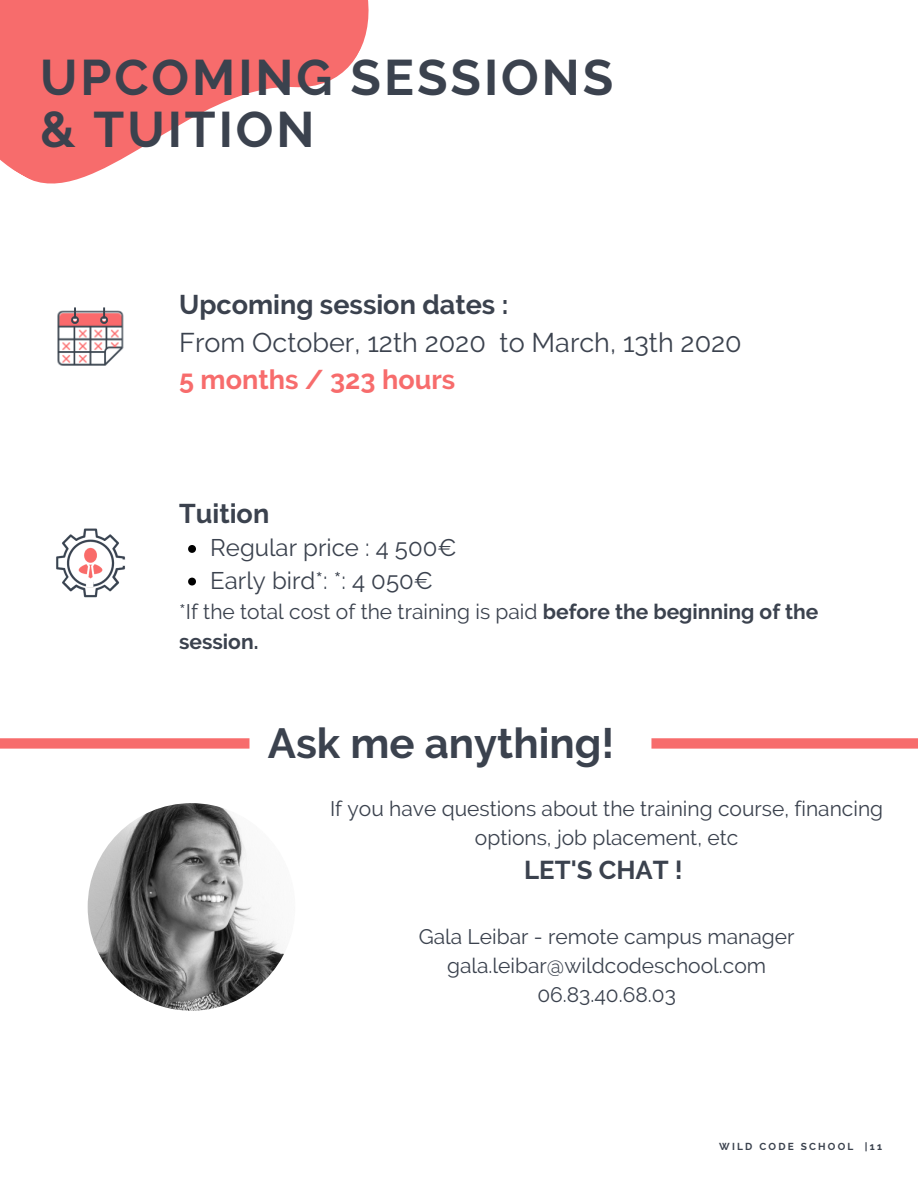
<style>
.page{position:relative;width:918px;height:1188px;background:#fff}
.page>*{position:absolute;margin:0;border:0;box-sizing:border-box;transform-origin:0 0}
.t1{font:700 49.8px/51.8px "Raleway";letter-spacing:.06em;color:#3b424e}
.t2{font:700 42px "Raleway";color:#3b424e}
.t3{font:27px "Raleway";color:#3b424e}
.t4{font:700 27px "Raleway";color:#3b424e}
.t5{font:700 27px "Raleway";color:#f76c6c}
.t6{font:700 25.8px "Raleway";color:#3b424e}
.t7{font:24px/32.7px "Raleway";color:#3b424e}
.t8{font:21px/29px "Raleway";color:#3b424e;text-align:center}
.t9{font:700 10.05px "Raleway";color:#3b424e}
.s1{font-weight:700}
.s2{font-family:"Montserrat";color:#fff}
</style>
<div class="page">
<svg style="left:0;top:0;width:369px;height:184px;fill:#f76c6c"></svg>
<img style="left:88px;top:803px;width:207px;height:208px;border-radius:50%">
<svg style="left:0;top:738px;width:250px;height:11px"></svg>
<svg style="left:651px;top:738px;width:267px;height:11px"></svg>
<img style="left:57px;top:307px;width:67px;height:59px">
<img style="left:56px;top:528px;width:70px;height:70px">
<svg style="left:188px;top:545px;width:8px;height:8px"></svg>
<svg style="left:188px;top:578px;width:8px;height:8px"></svg>
<h1 class="t1" style="left:40px;top:51px;width:575px">UPCOMING SESSIONS &amp; TUITION</h1>
<p class="t4" style="left:179px;top:289px;width:331px">Upcoming session dates :</p>
<p class="t3" style="left:179px;top:326px;width:564px">From October, 12th 2020 to March, 13th 2020</p>
<p class="t5" style="left:179px;top:363px;width:278px">5 months / 323 hours</p>
<p class="t4" style="left:179px;top:497px;width:92px">Tuition</p>
<p class="t7" style="left:210px;top:531px;width:248px">Regular price : 4 500€<br>Early bird*: *: 4 050€</p>
<p class="t8" style="left:179px;top:597px;width:641px;text-align:left">*If the total cost of the training is paid <span class="s1">before the beginning of the session.</span></p>
<h2 class="t2" style="left:268px;top:718px;width:348px">Ask me anything!</h2>
<p class="t8" style="left:330px;top:794px;width:555px">If you have questions about the training course, financing options, job placement, etc</p>
<p class="t6" style="left:524px;top:855px;width:160px">LET'S CHAT !</p>
<p class="t8" style="left:419px;top:922px;width:377px">Gala Leibar - remote campus manager gala.leibar@wildcodeschool.com<br>06.83.40.68.03</p>
<p class="t9" style="left:704px;top:1140px;width:179px"><span class="s2">W I</span>W<span class="s2">L</span> I<span class="s2">D</span>L D<span class="s2">C O</span>C <span class="s2">D</span>O D<span class="s2">E</span> E<span class="s2">S</span> S<span class="s2">C</span> C<span class="s2">H</span>H<span class="s2">O</span>O<span class="s2">O</span>O<span class="s2">L</span>L <span class="s2">|</span> | 1<span class="s2">5</span>1</p>
</div>
